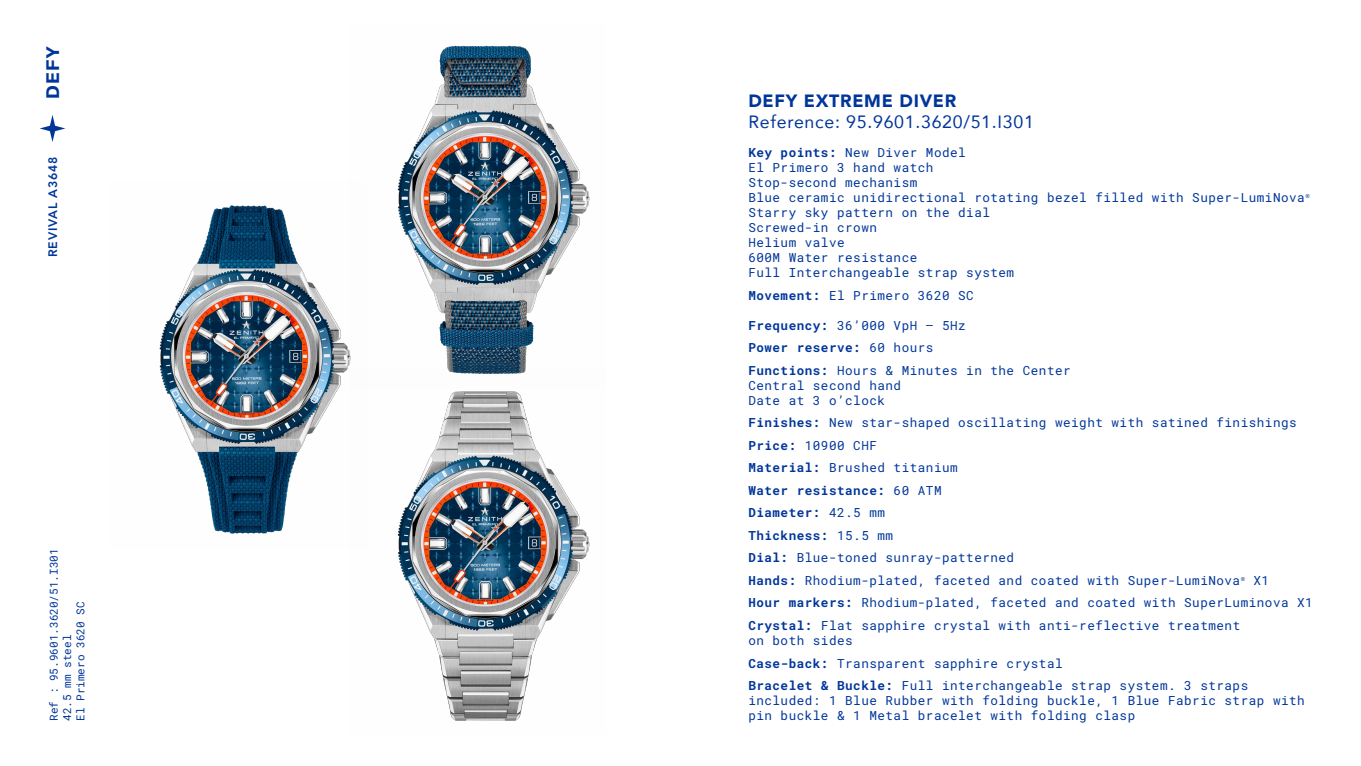
<style>
.page{position:relative;width:1361px;height:766px;background:#fff}
.page>*{position:absolute;margin:0;border:0;box-sizing:border-box;transform-origin:0 0}
.t1{font:17.82px "Sequel Sans Bold Body";color:#00369a}
.t2{font:17.75px "Avenir";letter-spacing:.04em;color:#00369a}
.t3{font:900 17.75px "Avenir";letter-spacing:.04em;color:#00369a}
.t4{font:12.6px/22.5px "Roboto Mono";letter-spacing:.04em;color:#00369a}
.t5{font:800 12.25px "Avenir LT Pro";letter-spacing:.06em;color:#00369a}
.t6{font:11.05px/13.2px "Roboto Mono";color:#00369a}
.s1{font-weight:700}
</style>
<div class="page">
<svg style="left:40px;top:115px;width:25px;height:27px"></svg>
<img style="left:159px;top:205px;width:190px;height:329px">
<img style="left:349px;top:45px;width:241px;height:324px">
<img style="left:397px;top:369px;width:193px;height:352px">
<h1 class="t1" style="left:40px;top:99px;width:55px;rotate:-90deg">DEFY</h1>
<p class="t5" style="left:46px;top:257px;width:101px;rotate:-90deg">REVIVAL A3648</p>
<p class="t6" style="left:47px;top:720px;width:174px;rotate:-90deg">Ref : 95.9601.3620/51.I301<br>42.5 mm steel<br>El Primero 3620 SC</p>
<h2 class="t3" style="left:748px;top:86px;width:209px">DEFY EXTREME DIVER</h2>
<h2 class="t2" style="left:748px;top:108px;width:287px">Reference: 95.9601.3620/51.I301</h2>
<p class="t4" style="left:748px;top:145px;width:563px;line-height:15px"><span class="s1">Key points:</span> New Diver Model<br>El Primero 3 hand watch<br>Stop-second mechanism<br>Blue ceramic unidirectional rotating bezel filled with Super-LumiNova<sup>®<br></sup>Starry sky pattern on the dial<br>Screwed-in crown<br>Helium valve<br>600M Water resistance<br>Full Interchangeable strap system</p>
<p class="t4" style="left:748px;top:283px;width:227px"><span class="s1">Movement:</span> El Primero 3620 SC</p>
<p class="t4" style="left:748px;top:313px;width:324px"><span class="s1">Frequency:</span> 36’000 VpH – 5Hz<br><span class="s1">Power reserve:</span> 60 hours<br><span class="s1">Functions:</span> Hours &amp; Minutes in the Center</p>
<p class="t4" style="left:748px;top:377px;width:154px;line-height:15px">Central second hand<br>Date at 3 o’clock</p>
<p class="t4" style="left:748px;top:411px;width:566px"><span class="s1">Finishes:</span> New star-shaped oscillating weight with satined finishings <span class="s1">Price:</span> 10900 CHF<br><span class="s1">Material:</span> Brushed titanium<br><span class="s1">Water resistance:</span> 60 ATM<br><span class="s1">Diameter:</span> 42.5 mm<br><span class="s1">Thickness:</span> 15.5 mm<br><span class="s1">Dial:</span> Blue-toned sunray-patterned<br><span class="s1">Hands:</span> Rhodium-plated, faceted and coated with Super-LumiNova<sup>®</sup> X1<br><span class="s1">Hour markers:</span> Rhodium-plated, faceted and coated with SuperLuminova X1<br><span class="s1">Crystal:</span> Flat sapphire crystal with anti-reflective treatment</p>
<p class="t4" style="left:748px;top:628px;width:501px">on both sides<br><span class="s1">Case-back:</span> Transparent sapphire crystal<br><span class="s1">Bracelet &amp; Buckle:</span> Full interchangeable strap system. 3 straps</p>
<p class="t4" style="left:748px;top:692px;width:558px;line-height:15px">included: 1 Blue Rubber with folding buckle, 1 Blue Fabric strap with pin buckle &amp; 1 Metal bracelet with folding clasp</p>
</div>
